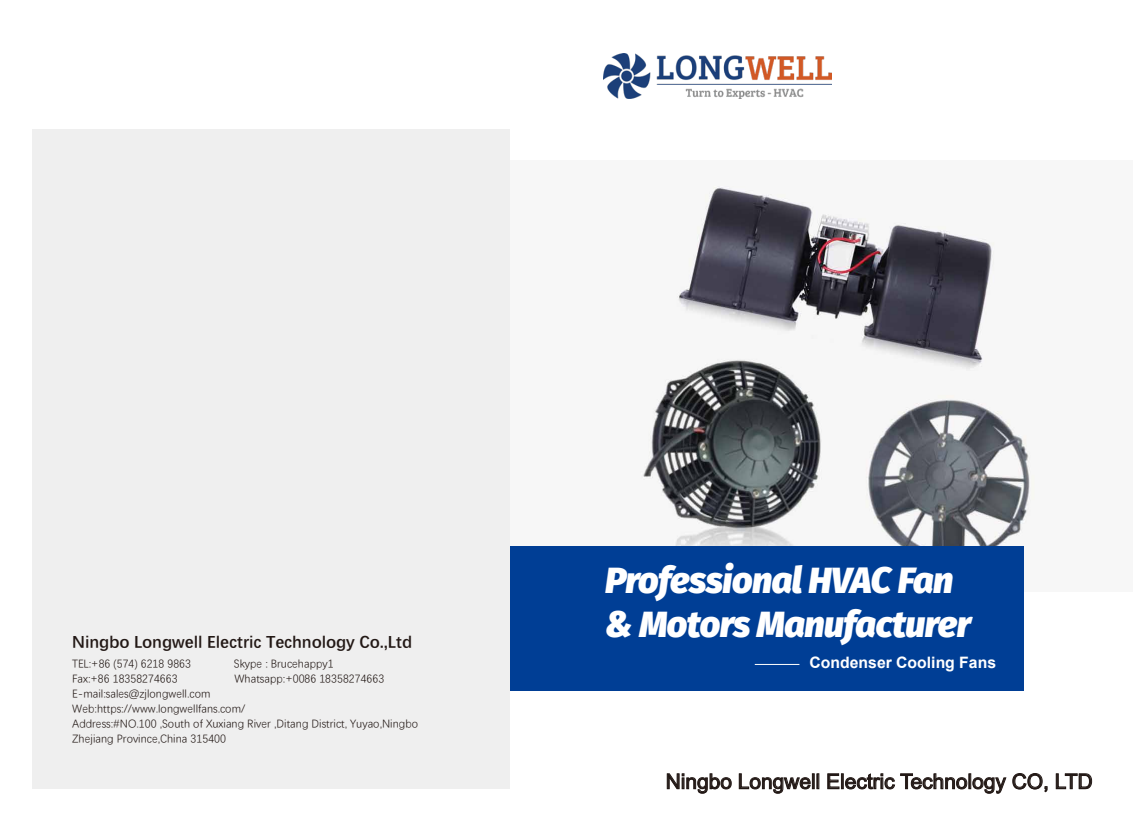
<style>
.page{position:relative;width:1133px;height:838px;background:#fff}
.page>*{position:absolute;margin:0;border:0;box-sizing:border-box;transform-origin:0 0}
.t1{font:italic 900 36px/43.2px "Fira Sans";letter-spacing:-.015em;color:#fff}
.t2{font:20.92px "Arial";color:#221815}
.t3{font:700 16.8px "Deng Xian";color:#221815}
.t4{font:700 15.75px "Arial";color:#fff}
.t5{font:11.18px/15px "Deng Xian";color:#221815}
</style>
<div class="page">
<svg style="left:667px;top:773px;width:64px;height:20px"></svg>
<svg style="left:739px;top:773px;width:75px;height:20px"></svg>
<svg style="left:827px;top:773px;width:67px;height:16px"></svg>
<svg style="left:900px;top:773px;width:106px;height:20px"></svg>
<svg style="left:1012px;top:773px;width:35px;height:19px"></svg>
<svg style="left:1055px;top:773px;width:36px;height:16px"></svg>
<img style="left:603px;top:54px;width:228px;height:45px">
<img style="left:640px;top:186px;width:395px;height:405px">
<div style="left:32px;top:129px;width:478px;height:659px;background:#efefef"></div>
<div style="left:510px;top:546px;width:513px;height:144px;background:#003e95"></div>
<hr style="left:754px;top:664px;width:45px;height:1px;background:#fff">
<h3 class="t3" style="left:72px;top:631px;width:341px">Ningbo Longwell Electric Technology Co.,Ltd</h3>
<p class="t5" style="left:72px;top:656px;width:120px">TEL:+86 (574) 6218 9863</p>
<p class="t5" style="left:234px;top:656px;width:101px">Skype : Brucehappy1</p>
<p class="t5" style="left:72px;top:671px;width:107px">Fax:+86 18358274663</p>
<p class="t5" style="left:234px;top:671px;width:151px">Whatsapp:+0086 18358274663</p>
<p class="t5" style="left:72px;top:686px;width:347px">E-mail:sales@zjlongwell.com<br>Web:https://www.longwellfans.com/<br>Address:#NO.100 ,South of Xuxiang River ,Ditang District, Yuyao,Ningbo Zhejiang Province,China 315400</p>
<h1 class="t1" style="left:605px;top:556px;width:367px">Professional HVAC Fan &amp; Motors Manufacturer</h1>
<h3 class="t4" style="left:809px;top:651px;width:188px">Condenser Cooling Fans</h3>
<h2 class="t2" style="left:665px;top:767px;width:428px">Ningbo Longwell Electric Technology CO, LTD</h2>
</div>
